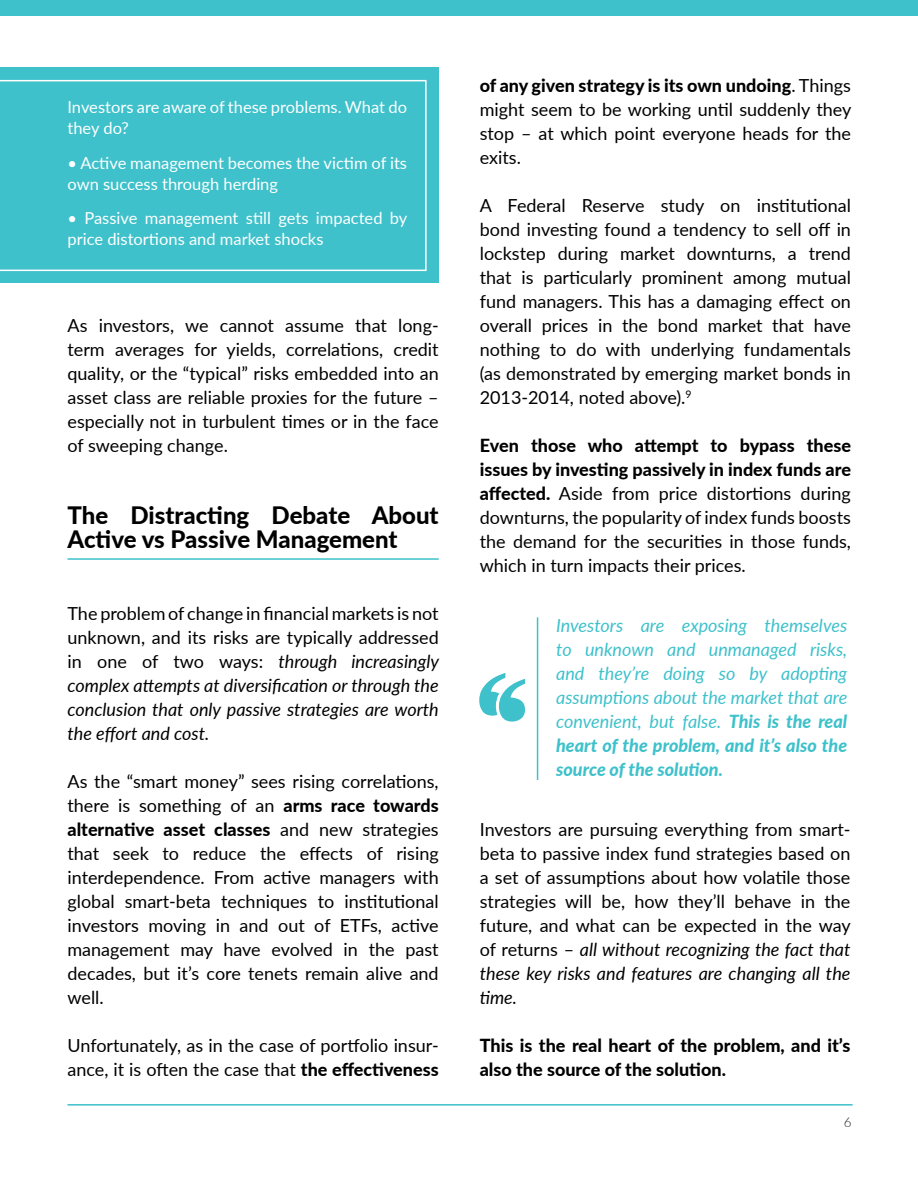
<style>
.page{position:relative;width:918px;height:1188px;background:#fff}
.page>*{position:absolute;margin:0;border:0;box-sizing:border-box;transform-origin:0 0}
.t1{font:800 24px/24px "Lato";color:#000}
.t2{font:18px/24px "Lato";color:#000;text-align:justify}
.t3{font:italic 18px/24px "Lato";color:#000;text-align:justify}
.t4{font:italic 18px/24px "Lato";color:#3ec1cb;text-align:justify}
.t5{font:800 18px/24px "Lato";color:#000}
.t6{font:16.5px/21px "Lato";color:#fff}
.t7{font:300 13.5px "Lato";color:#231f20}
.s1{font-style:normal}
.s2{font-weight:800}
.s3{font-style:italic}
</style>
<div class="page">
<div style="left:1px;top:0;width:917px;height:16px;background:#3ec1cb"></div>
<hr style="left:68px;top:1104px;width:785px;height:2px;background:#3ec1cb">
<hr style="left:537px;top:617px;width:1px;height:163px;background:#3ec1cb">
<svg style="left:479px;top:673px;width:47px;height:49px"></svg>
<div style="left:0;top:68px;width:439px;height:216px;background:#3ec1cb"></div>
<svg style="left:0;top:80px;width:427px;height:191px"></svg>
<hr style="left:68px;top:558px;width:371px;height:2px;background:#3ec1cb">
<p class="t6" style="left:68px;top:96px;width:341px">Investors are aware of these problems. What do they do?</p>
<p class="t6" style="left:68px;top:152px;width:341px">• Active management becomes the victim of its own success through herding</p>
<p class="t6" style="left:68px;top:207px;width:341px">• Passive management still gets impacted by price distortions and market shocks</p>
<p class="t2" style="left:68px;top:312px;width:373px">As investors, we cannot assume that long&shy;term averages for yields, correlations, credit quality, or the “typical” risks embedded into an asset class are reliable proxies for the future – especially not in turbulent times or in the face of sweeping change.</p>
<p class="t1" style="left:68px;top:502px;width:373px">The Distracting Debate About<br>Active vs Passive Management</p>
<p class="t3" style="left:68px;top:600px;width:373px"><span class="s1">The problem of change in financial markets is not unknown, and its risks are typically addressed in one of two ways:</span> through increasingly complex attempts at diversification or through the conclusion that only passive strategies are worth the effort and cost.</p>
<p class="t2" style="left:68px;top:768px;width:373px">As the “smart money” sees rising correlations, there is something of an <span class="s2">arms race towards alternative asset classes</span> and new strategies that seek to reduce the effects of rising interdependence. From active managers with global smart-beta techniques to institutional investors moving in and out of ETFs, active management may have evolved in the past decades, but it’s core tenets remain alive and well.</p>
<p class="t2" style="left:68px;top:1032px;width:373px">Unfortunately, as in the case of portfolio insur&shy;ance, it is often the case that <span class="s2">the effectiveness</span></p>
<p class="t2" style="left:480px;top:72px;width:373px"><span class="s2">of any given strategy is its own undoing</span>. Things might seem to be working until suddenly they stop – at which point everyone heads for the exits.</p>
<p class="t2" style="left:480px;top:192px;width:373px">A Federal Reserve study on institutional bond investing found a tendency to sell off in lockstep during market downturns, a trend that is particularly prominent among mutual fund managers. This has a damaging effect on overall prices in the bond market that have nothing to do with underlying fundamentals (as demonstrated by emerging market bonds in 2013-2014, noted above).<sup>9</sup></p>
<p class="t2" style="left:480px;top:432px;width:373px"><span class="s2">Even those who attempt to bypass these issues by investing passively in index funds are affected.</span> Aside from price distortions during downturns, the popularity of index funds boosts the demand for the securities in those funds, which in turn impacts their prices.</p>
<p class="t4" style="left:556px;top:613px;width:293px">Investors are exposing themselves to unknown and unmanaged risks, and they’re doing so by adopting assumptions about the market that are convenient, but false. <span class="s2">This is the real heart of the problem, and it’s also the source of the solution.</span></p>
<p class="t2" style="left:480px;top:816px;width:373px">Investors are pursuing everything from smart&shy;beta to passive index fund strategies based on a set of assumptions about how volatile those strategies will be, how they’ll behave in the future, and what can be expected in the way of returns – <span class="s3">all without recognizing the fact that these key risks and features are changing all the time.</span></p>
<p class="t5" style="left:480px;top:1032px;width:372px">This is the real heart of the problem, and it’s also the source of the solution.</p>
<p class="t7" style="left:844px;top:1113px;width:9px">6</p>
</div>
